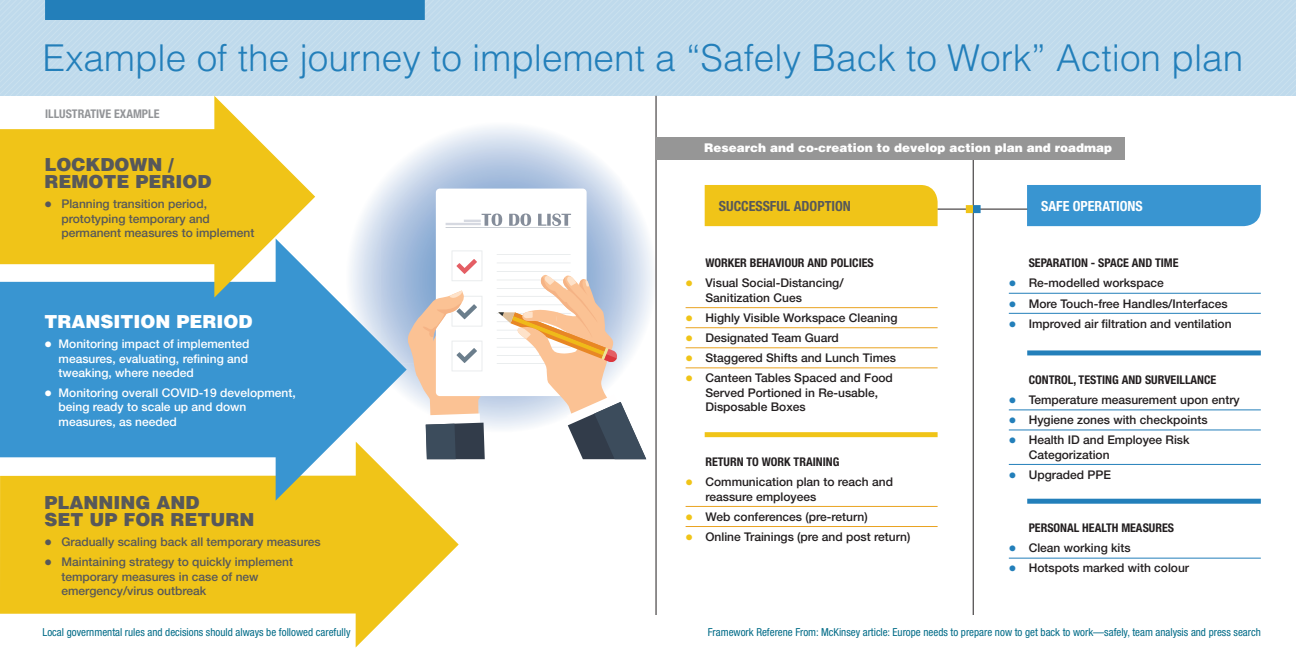
<style>
.page{position:relative;width:1296px;height:648px;background:#fff}
.page>*{position:absolute;margin:0;border:0;box-sizing:border-box;transform-origin:0 0}
.t1{font:300 37px "Helvetica";color:#237fba}
.t2{font:900 18px/17.6px "Helvetica";color:#57585a}
.t3{font:900 18px "Helvetica";color:#fff}
.t4{font:700 condensed 14px "Helvetica Neue LT Std";color:#57585a}
.t5{font:700 condensed 14px "Helvetica Neue LT Std";color:#fff}
.t6{font:500 12px/14.4px "Helvetica Neue LT Std";color:#231f20}
.t7{font:500 12px/14.4px "Helvetica Neue LT Std";color:#57585a}
.t8{font:500 12px/14.4px "Helvetica Neue LT Std";color:#fff}
.t9{font:700 condensed 12px "Helvetica Neue LT Std";color:#231f20}
.t10{font:900 12px "Helvetica";color:#fff}
.t11{font:700 condensed 12px "Helvetica Neue LT Std";color:#939598}
.t12{font:condensed 11px "Helvetica Neue LT Std";color:#006b87}
.s1{color:#f0c418}
.s2{color:#237fba}
</style>
<div class="page">
<svg style="left:0;top:0;width:1296px;height:96px;background:#c1dbec"></svg>
<hr style="left:1009px;top:293px;width:252px;height:1px;background:#237fba">
<hr style="left:1009px;top:313px;width:252px;height:1px;background:#237fba">
<hr style="left:686px;top:307px;width:252px;height:1px;background:#e9a321">
<hr style="left:686px;top:328px;width:252px;height:1px;background:#e9a321">
<hr style="left:686px;top:348px;width:252px;height:1px;background:#e9a321">
<hr style="left:686px;top:368px;width:252px;height:1px;background:#e9a321">
<hr style="left:1009px;top:410px;width:252px;height:1px;background:#237fba">
<hr style="left:1009px;top:430px;width:252px;height:1px;background:#237fba">
<hr style="left:1009px;top:464px;width:252px;height:1px;background:#237fba">
<hr style="left:1009px;top:558px;width:252px;height:1px;background:#237fba">
<hr style="left:686px;top:506px;width:252px;height:1px;background:#e9a321">
<hr style="left:686px;top:526px;width:252px;height:1px;background:#e9a321">
<div style="left:705px;top:185px;width:233px;height:41px;background:#f0c418"></div>
<div style="left:1027px;top:185px;width:234px;height:41px;background:#3995d1"></div>
<hr style="left:973px;top:156px;width:1px;height:480px;background:#231f20">
<hr style="left:656px;top:96px;width:1px;height:540px;background:#231f20">
<hr style="left:938px;top:209px;width:89px;height:1px;background:#231f20">
<div style="left:966px;top:205px;width:7px;height:8px;background:#f0c418"></div>
<div style="left:973px;top:205px;width:8px;height:8px;background:#237fba"></div>
<div style="left:1027px;top:350px;width:234px;height:5px;background:#237fba"></div>
<div style="left:705px;top:432px;width:233px;height:5px;background:#f0c418"></div>
<div style="left:1027px;top:499px;width:234px;height:5px;background:#237fba"></div>
<div style="left:656px;top:137px;width:468px;height:22px;background:#969696"></div>
<svg style="left:0;top:459px;width:459px;height:189px;fill:#f0c418"></svg>
<svg style="left:0;top:239px;width:407px;height:262px;background:#73adc3"></svg>
<svg style="left:0;top:96px;width:315px;height:202px;fill:#f0c418"></svg>
<svg style="left:509px;top:214px;width:22px;height:12px"></svg>
<svg style="left:538px;top:214px;width:8px;height:12px"></svg>
<svg style="left:547px;top:214px;width:4px;height:12px"></svg>
<svg style="left:552px;top:214px;width:19px;height:12px"></svg>
<hr style="left:446px;top:227px;width:125px;height:1px;background:#838d9a">
<hr style="left:446px;top:223px;width:35px;height:2px;background:#d6d9e1">
<svg style="left:464px;top:214px;width:38px;height:12px"></svg>
<svg style="left:406px;top:250px;width:240px;height:209px"></svg>
<div style="left:45px;top:0;width:380px;height:20px;background:#237fba"></div>
<div style="left:641px;top:615px;width:620px;height:21px;background:#fff"></div>
<h1 class="t1" style="left:43px;top:35px;width:1202px">Example of the journey to implement a “Safely Back to Work” Action plan</h1>
<p class="t11" style="left:45px;top:107px;width:116px">ILLUSTRATIVE EXAMPLE</p>
<h2 class="t2" style="left:44px;top:155px;width:168px">LOCKDOWN /<br>REMOTE PERIOD</h2>
<p class="t7" style="left:61px;top:197px;width:194px;text-indent:-17px">● Planning transition period, prototyping temporary and permanent measures to implement</p>
<h2 class="t3" style="left:44px;top:310px;width:209px">TRANSITION PERIOD</h2>
<p class="t8" style="left:59px;top:337px;width:192px;text-indent:-14px">● Monitoring impact of implemented measures, evaluating, refining and tweaking, where needed</p>
<p class="t8" style="left:59px;top:385px;width:239px;text-indent:-14px">● Monitoring overall COVID-19 development, being ready to scale up and down measures, as needed</p>
<h2 class="t2" style="left:44px;top:493px;width:211px">PLANNING AND<br>SET UP FOR RETURN</h2>
<p class="t7" style="left:44px;top:535px;width:278px">● Gradually scaling back all temporary measures</p>
<p class="t7" style="left:61px;top:555px;width:233px;text-indent:-17px">● Maintaining strategy to quickly implement temporary measures in case of new emergency/virus outbreak</p>
<p class="t10" style="left:704px;top:140px;width:410px">Research and co-creation to develop action plan and roadmap</p>
<p class="t4" style="left:719px;top:197px;width:133px">SUCCESSFUL ADOPTION</p>
<p class="t5" style="left:1041px;top:197px;width:103px">SAFE OPERATIONS</p>
<p class="t9" style="left:705px;top:256px;width:170px">WORKER BEHAVIOUR AND POLICIES</p>
<p class="t6" style="left:705px;top:276px;width:140px;text-indent:-20px"><span class="s1">●</span> Visual Social-Distancing/<br>Sanitization Cues</p>
<p class="t6" style="left:686px;top:310px;width:214px"><span class="s1">●</span> Highly Visible Workspace Cleaning</p>
<p class="t6" style="left:686px;top:330px;width:155px"><span class="s1">●</span> Designated Team Guard</p>
<p class="t6" style="left:686px;top:350px;width:212px"><span class="s1">●</span> Staggered Shifts and Lunch Times</p>
<p class="t6" style="left:705px;top:371px;width:189px;text-indent:-20px"><span class="s1">●</span> Canteen Tables Spaced and Food<br>Served Portioned in Re-usable,<br>Disposable Boxes</p>
<p class="t9" style="left:1029px;top:372px;width:189px">CONTROL, TESTING AND SURVEILLANCE</p>
<p class="t9" style="left:1029px;top:256px;width:151px">SEPARATION - SPACE AND TIME</p>
<p class="t6" style="left:1009px;top:276px;width:156px"><span class="s2">●</span> Re-modelled workspace</p>
<p class="t6" style="left:1009px;top:296px;width:220px"><span class="s2">●</span> More Touch-free Handles/Interfaces</p>
<p class="t6" style="left:1009px;top:316px;width:224px"><span class="s2">●</span> Improved air filtration and ventilation</p>
<p class="t6" style="left:1009px;top:393px;width:233px"><span class="s2">●</span> Temperature measurement upon entry</p>
<p class="t6" style="left:1009px;top:413px;width:200px"><span class="s2">●</span> Hygiene zones with checkpoints</p>
<p class="t6" style="left:1029px;top:433px;width:162px;text-indent:-20px"><span class="s2">●</span> Health ID and Employee Risk<br>Categorization</p>
<p class="t6" style="left:1009px;top:467px;width:104px"><span class="s2">●</span> Upgraded PPE</p>
<p class="t9" style="left:705px;top:455px;width:135px">RETURN TO WORK TRAINING</p>
<p class="t6" style="left:705px;top:475px;width:189px;text-indent:-20px"><span class="s1">●</span> Communication plan to reach and reassure employees</p>
<p class="t6" style="left:686px;top:509px;width:184px"><span class="s1">●</span> Web conferences (pre-return)</p>
<p class="t6" style="left:686px;top:529px;width:226px"><span class="s1">●</span> Online Trainings (pre and post return)</p>
<p class="t9" style="left:1029px;top:521px;width:147px">PERSONAL HEALTH MEASURES</p>
<p class="t6" style="left:1009px;top:541px;width:123px"><span class="s2">●</span> Clean working kits</p>
<p class="t6" style="left:1009px;top:561px;width:182px"><span class="s2">●</span> Hotspots marked with colour</p>
<p class="t12" style="left:43px;top:626px;width:309px">Local governmental rules and decisions should always be followed carefully</p>
<p class="t12" style="left:708px;top:626px;width:554px">Framework Referene From: McKinsey article: Europe needs to prepare now to get back to work—safely, team analysis and press search</p>
</div>
